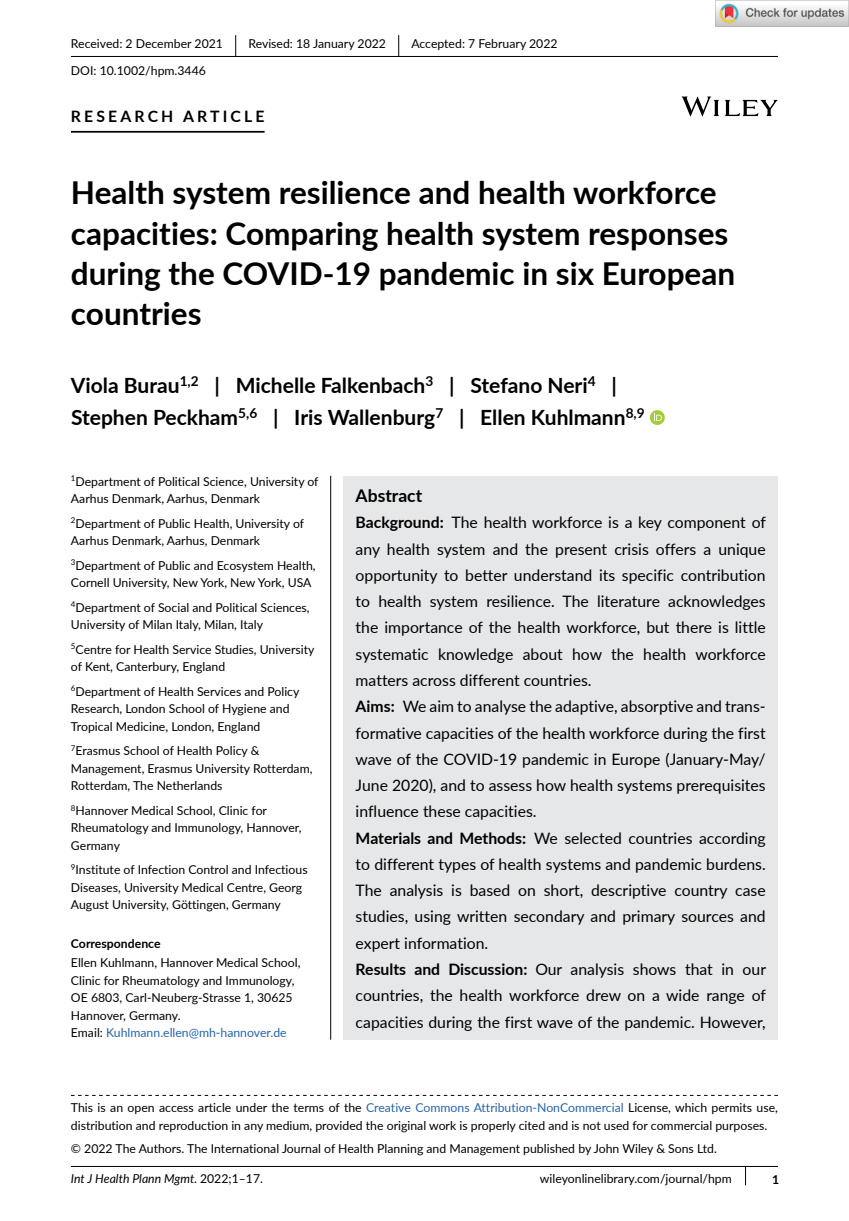
<style>
.page{position:relative;width:849px;height:1221px;background:#fff}
.page>*{position:absolute;margin:0;border:0;box-sizing:border-box;transform-origin:0 0}
.t1{font:700 31.5px/40.2px "Lato";color:#000}
.t2{font:700 21px/31.5px "Lato";color:#000}
.t3{font:700 17.5px "Lato";color:#000}
.t4{font:15.75px/26.2px "Lato";color:#000}
.t5{font:700 15.75px "Lato";letter-spacing:.2em;color:#000}
.t6{font:12.25px/17.5px "Lato";color:#000}
.t7{font:italic 12.25px "Lato";color:#000}
.t8{font:700 12.25px "Lato";color:#000}
.s1{color:#2564af}
.s2{font-weight:700}
.s3{font-style:normal}
</style>
<div class="page">
<div style="left:343px;top:475px;width:434px;height:564px;background:#e6e7e8"></div>
<hr style="left:71px;top:56px;width:706px;height:1px;background:#000">
<hr style="left:71px;top:131px;width:193px;height:2px;background:#000">
<svg style="left:649px;top:410px;width:15px;height:15px"></svg>
<svg style="left:653px;top:413px;width:8px;height:8px"></svg>
<svg style="left:235px;top:35px;width:1px;height:21px"></svg>
<svg style="left:398px;top:35px;width:1px;height:21px"></svg>
<hr style="left:71px;top:1165px;width:706px;height:1px;background:#000">
<svg style="left:71px;top:1094px;width:706px;height:1px"></svg>
<svg style="left:681px;top:96px;width:96px;height:21px"></svg>
<hr style="left:330px;top:475px;width:1px;height:564px;background:#000">
<img style="left:715px;top:0;width:133px;height:26px">
<p class="t6" style="left:71px;top:35px;width:153px">Received: 2 December 2021</p>
<p class="t6" style="left:248px;top:35px;width:139px">Revised: 18 January 2022</p>
<p class="t6" style="left:411px;top:35px;width:148px">Accepted: 7 February 2022</p>
<p class="t6" style="left:71px;top:61px;width:136px">DOI: 10.1002/hpm.3446</p>
<p class="t5" style="left:71px;top:105px;width:195px">RESEARCH ARTICLE</p>
<h1 class="t1" style="left:71px;top:171px;width:665px">Health system resilience and health workforce capacities: Comparing health system responses during the COVID-19 pandemic in six European countries</h1>
<h2 class="t2" style="left:71px;top:369px;width:575px">Viola Burau<sup>1,2</sup> | Michelle Falkenbach<sup>3</sup> | Stefano Neri<sup>4</sup> |<br>Stephen Peckham<sup>5,6</sup> | Iris Wallenburg<sup>7</sup> | Ellen Kuhlmann<sup>8,9</sup></h2>
<p class="t6" style="left:71px;top:472px;width:249px"><sup>1</sup>Department of Political Science, University of<br>Aarhus Denmark, Aarhus, Denmark</p>
<p class="t6" style="left:71px;top:514px;width:235px"><sup>2</sup>Department of Public Health, University of<br>Aarhus Denmark, Aarhus, Denmark</p>
<p class="t6" style="left:71px;top:556px;width:246px"><sup>3</sup>Department of Public and Ecosystem Health,<br>Cornell University, New York, New York, USA</p>
<p class="t6" style="left:71px;top:598px;width:240px"><sup>4</sup>Department of Social and Political Sciences,<br>University of Milan Italy, Milan, Italy</p>
<p class="t6" style="left:71px;top:640px;width:245px"><sup>5</sup>Centre for Health Service Studies, University of Kent, Canterbury, England</p>
<p class="t6" style="left:71px;top:682px;width:230px"><sup>6</sup>Department of Health Services and Policy<br>Research, London School of Hygiene and<br>Tropical Medicine, London, England</p>
<p class="t6" style="left:71px;top:741px;width:243px"><sup>7</sup>Erasmus School of Health Policy &amp;<br>Management, Erasmus University Rotterdam,<br>Rotterdam, The Netherlands</p>
<p class="t6" style="left:71px;top:801px;width:232px"><sup>8</sup>Hannover Medical School, Clinic for<br>Rheumatology and Immunology, Hannover,<br>Germany</p>
<p class="t6" style="left:71px;top:860px;width:238px"><sup>9</sup>Institute of Infection Control and Infectious<br>Diseases, University Medical Centre, Georg<br>August University, Göttingen, Germany</p>
<p class="t8" style="left:71px;top:934px;width:91px">Correspondence</p>
<p class="t6" style="left:71px;top:953px;width:231px">Ellen Kuhlmann, Hannover Medical School, Clinic for Rheumatology and Immunology, OE 6803, Carl-Neuberg-Strasse 1, 30625<br>Hannover, Germany.<br>Email: <span class="s1">Kuhlmann.ellen@mh-hannover.de</span></p>
<h3 class="t3" style="left:355px;top:483px;width:68px">Abstract</h3>
<p class="t4" style="left:355px;top:509px;width:412px"><span class="s2">Background:</span> The health workforce is a key component of any health system and the present crisis offers a unique opportunity to better understand its specific contribution to health system resilience. The literature acknowledges the importance of the health workforce, but there is little systematic knowledge about how the health workforce matters across different countries.<br><span class="s2">Aims:</span> We aim to analyse the adaptive, absorptive and trans&shy;formative capacities of the health workforce during the first wave of the COVID-19 pandemic in Europe (January-May/ June 2020), and to assess how health systems prerequisites influence these capacities.<br><span class="s2">Materials and Methods:</span> We selected countries according to different types of health systems and pandemic burdens.<br>The analysis is based on short, descriptive country case studies, using written secondary and primary sources and expert information.<br><span class="s2">Results and Discussion:</span> Our analysis shows that in our countries, the health workforce drew on a wide range of capacities during the first wave of the pandemic. However,</p>
<p class="t6" style="left:71px;top:1098px;width:708px">This is an open access article under the terms of the <span class="s1">Creative Commons Attribution-NonCommercial</span> License, which permits use, distribution and reproduction in any medium, provided the original work is properly cited and is not used for commercial purposes.</p>
<p class="t6" style="left:71px;top:1138px;width:647px">© 2022 The Authors. The International Journal of Health Planning and Management published by John Wiley &amp; Sons Ltd.</p>
<p class="t7" style="left:71px;top:1170px;width:193px">Int J Health Plann Mgmt. <span class="s3">2022;1–17.</span></p>
<p class="t6" style="left:540px;top:1169px;width:193px">wileyonlinelibrary.com/journal/hpm</p>
<p class="t8" style="left:771px;top:1169px;width:9px">1</p>
</div>
